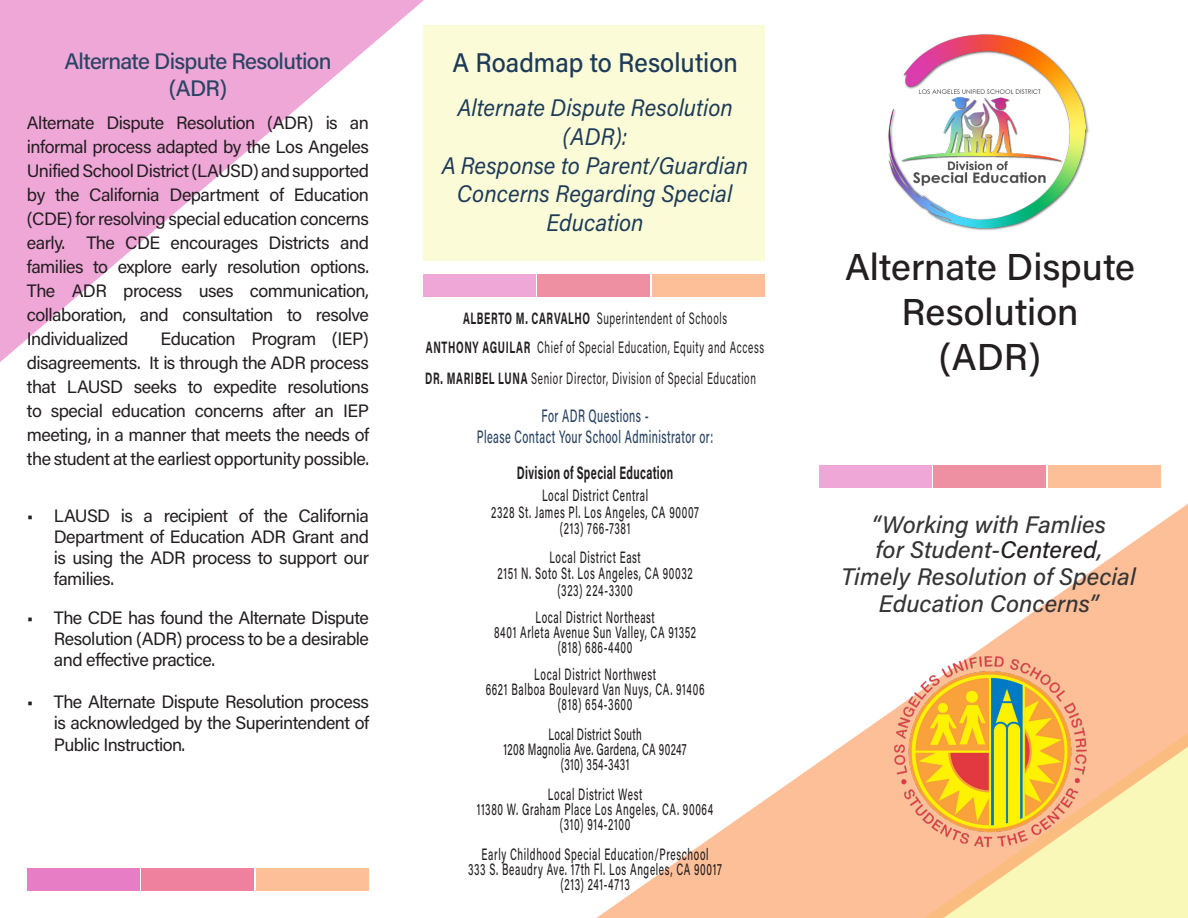
<style>
.page{position:relative;width:1188px;height:918px;background:#fff}
.page>*{position:absolute;margin:0;border:0;box-sizing:border-box;transform-origin:0 0}
.t1{font:37.5px "Acumin Variable Concept";letter-spacing:.03em;color:#231f20}
.t2{font:27px "Acumin Variable Concept";letter-spacing:.025em;color:#1d3b59;scale:.94 1}
.t3{font:24px/28.8px "Acumin Variable Concept";letter-spacing:.01em;color:#1d3b59;text-align:center;scale:.94 1}
.t4{font:24px "Acumin Variable Concept";letter-spacing:.02em;color:#363536}
.t5{font:22.5px "Acumin Variable Concept";letter-spacing:-.005em;color:#2a4462}
.t6{font:18px/24px "Acumin Variable Concept";letter-spacing:-.01em;color:#231f20;text-align:justify}
.t7{font:18px "Acumin Variable Concept";letter-spacing:.065em;color:#2a4462;scale:.6 1}
.t8{font:18px "Acumin Variable Concept";letter-spacing:.085em;color:#231f20;scale:.6 1}
.t9{font:16.5px "Acumin Variable Concept";letter-spacing:.09em;color:#231f20;scale:.6 1}
.t10{font:16.5px "Acumin Variable Concept";letter-spacing:.055em;color:#231f20;scale:.6 1}
.t11{font:16.5px "Acumin Variable Concept";letter-spacing:.06em;color:#231f20;scale:.6 1}
.t12{font:16.5px "Acumin Variable Concept";letter-spacing:.05em;color:#231f20;scale:.6 1}
.s1{color:#231f20}
</style>
<div class="page">
<div style="left:27px;top:868px;width:112px;height:23px;background:#e77dc5"></div>
<div style="left:142px;top:868px;width:112px;height:23px;background:#ef819e"></div>
<div style="left:256px;top:868px;width:113px;height:23px;background:#fdbf98"></div>
<svg style="left:0;top:0;width:538px;height:362px"></svg>
<svg style="left:596px;top:465px;width:592px;height:453px"></svg>
<div style="left:423px;top:25px;width:342px;height:235px;background:#fbfbd7"></div>
<img style="left:852px;top:655px;width:277px;height:196px">
<div style="left:423px;top:275px;width:113px;height:22px;background:#efa7d8"></div>
<div style="left:538px;top:275px;width:112px;height:22px;background:#ef90a2"></div>
<div style="left:652px;top:275px;width:113px;height:22px;background:#fdbf98"></div>
<img style="left:888px;top:34px;width:201px;height:197px">
<p class="t5" style="left:64px;top:46px;width:268px">Alternate Dispute Resolution</p>
<p class="t5" style="left:169px;top:73px;width:59px">(ADR)</p>
<p class="t6" style="left:27px;top:110px;width:343px">Alternate Dispute Resolution (ADR) is an informal process adapted by the Los Angeles Unified School District (LAUSD) and supported by the California Department of Education (CDE) for resolving special education concerns early. The CDE encourages Districts and families to explore early resolution options.<br>The ADR process uses communication, collaboration, and consultation to resolve Individualized</p>
<p class="t6" style="left:27px;top:326px;width:343px;text-indent:134px">Education Program (IEP) disagreements. It is through the ADR process that LAUSD seeks to expedite resolutions to special education concerns after an IEP meeting, in a manner that meets the needs of the student at the earliest opportunity possible.</p>
<p class="t6" style="left:54px;top:505px;width:316px;line-height:21px;text-indent:-27px">• LAUSD is a recipient of the California Department of Education ADR Grant and is using the ADR process to support our families.</p>
<p class="t6" style="left:54px;top:607px;width:316px;line-height:21px;text-indent:-27px">• The CDE has found the Alternate Dispute Resolution (ADR) process to be a desirable and effective practice.</p>
<p class="t6" style="left:54px;top:690px;width:316px;line-height:21.3px;text-indent:-27px">• The Alternate Dispute Resolution process is acknowledged by the Superintendent of Public Instruction.</p>
<p class="t2" style="left:452px;top:44px;width:305px">A Roadmap to Resolution</p>
<p class="t3" style="left:457px;top:92px;width:294px">Alternate Dispute Resolution (ADR):</p>
<p class="t3" style="left:442px;top:150px;width:327px">A Response to Parent/Guardian<br>Concerns Regarding Special<br>Education</p>
<p class="t9" style="left:463px;top:307px;width:441px">ALBERTO M. CARVALHO Superintendent of Schools</p>
<p class="t9" style="left:426px;top:336px;width:565px">ANTHONY AGUILAR Chief of Special Education, Equity and Access</p>
<p class="t9" style="left:425px;top:367px;width:553px">DR. MARIBEL LUNA Senior Director, Division of Special Education</p>
<p class="t7" style="left:541px;top:403px;width:181px">For ADR Questions -</p>
<p class="t7" style="left:477px;top:424px;width:395px">Please Contact Your School Administrator or:</p>
<p class="t8" style="left:517px;top:460px;width:261px">Division of Special Education</p>
<p class="t9" style="left:542px;top:484px;width:178px">Local District Central</p>
<p class="t9" style="left:491px;top:501px;width:348px">2328 St. James Pl. Los Angeles, CA 90007</p>
<p class="t9" style="left:560px;top:517px;width:118px">(213) 766-7381</p>
<p class="t9" style="left:549px;top:546px;width:154px">Local District East</p>
<p class="t9" style="left:498px;top:562px;width:326px">2151 N. Soto St. Los Angeles, CA 90032</p>
<p class="t9" style="left:557px;top:579px;width:127px">(323) 224-3300</p>
<p class="t9" style="left:535px;top:606px;width:200px">Local District Northeast</p>
<p class="t9" style="left:494px;top:621px;width:338px">8401 Arleta Avenue Sun Valley, CA 91352</p>
<p class="t9" style="left:558px;top:636px;width:126px">(818) 686-4400</p>
<p class="t9" style="left:534px;top:663px;width:204px">Local District Northwest</p>
<p class="t9" style="left:486px;top:678px;width:366px">6621 Balboa Boulevard Van Nuys, CA. 91406</p>
<p class="t9" style="left:558px;top:693px;width:126px">(818) 654-3600</p>
<p class="t11" style="left:548px;top:723px;width:157px">Local District South</p>
<p class="t10" style="left:503px;top:738px;width:307px">1208 Magnolia Ave. Gardena, CA 90247</p>
<p class="t12" style="left:561px;top:753px;width:115px">(310) 354-3431</p>
<p class="t9" style="left:548px;top:783px;width:158px">Local District West</p>
<p class="t9" style="left:477px;top:798px;width:395px">11380 W. Graham Place Los Angeles, CA. 90064</p>
<p class="t9" style="left:560px;top:813px;width:118px">(310) 914-2100</p>
<p class="t9" style="left:482px;top:843px;width:379px">Early Childhood Special Education/Preschool</p>
<p class="t9" style="left:468px;top:858px;width:424px">333 S. Beaudry Ave. 17th Fl. Los Angeles, CA 90017</p>
<p class="t9" style="left:560px;top:873px;width:117px">(213) 241-4713</p>
<p class="t1" style="left:845px;top:241px;width:291px">Alternate Dispute</p>
<p class="t1" style="left:901px;top:286px;width:178px">Resolution</p>
<p class="t1" style="left:939px;top:331px;width:103px">(ADR)</p>
<p class="t4" style="left:872px;top:508px;width:235px">“Working with Famlies</p>
<p class="t4" style="left:876px;top:534px;width:227px">for Student-<span class="s1">Centered</span>,</p>
<p class="t4" style="left:841px;top:561px;width:295px">Timely Resolution of Special</p>
<p class="t4" style="left:879px;top:588px;width:220px">Education Concerns”</p>
</div>
